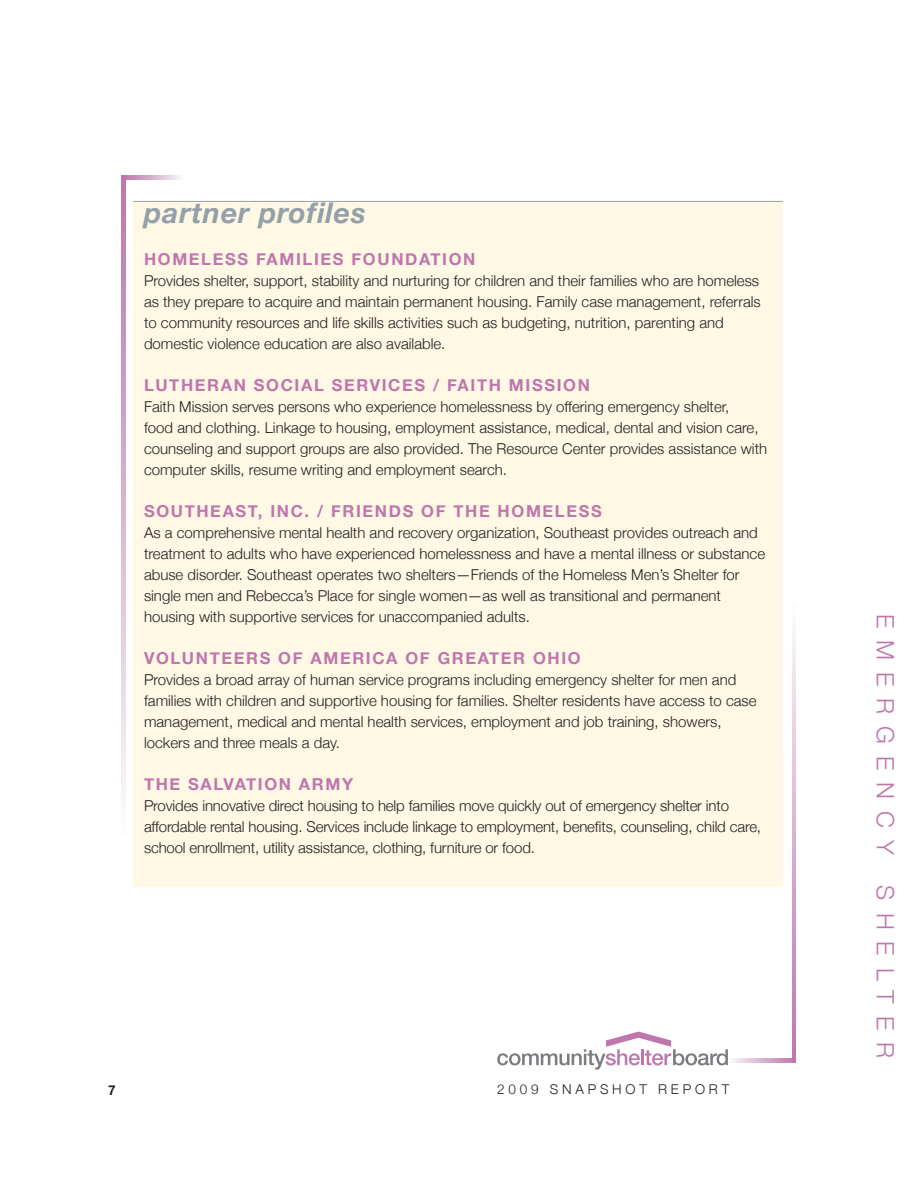
<style>
.page{position:relative;width:918px;height:1188px;background:#fff}
.page>*{position:absolute;margin:0;border:0;box-sizing:border-box;transform-origin:0 0}
.Copy{font:italic 700 28.5px "Helvetica Neue";letter-spacing:.03em;color:#94a0a9}
.Boxed_Info{font:300 24px "Helvetica Neue";letter-spacing:.5em;color:#be76ad}
.Subhead{font:700 16.5px "Helvetica Neue";letter-spacing:.1em;color:#be76ad}
.Copy-2{font:300 15px/21px "Helvetica Neue";color:#231f20}
.Subhead-2{font:300 15px/21px "Helvetica Neue";color:#231f20}
.t1{font:300 13.5px "Helvetica Neue";letter-spacing:.28em;color:#231f20}
.t2{font:700 13.5px "Helvetica Neue";color:#231f20}
</style>
<div class="page">
<svg style="left:732px;top:1059px;width:60px;height:3px"></svg>
<svg style="left:792px;top:629px;width:4px;height:433px;background:#d8b2d0"></svg>
<svg style="left:126px;top:176px;width:54px;height:3px"></svg>
<svg style="left:122px;top:176px;width:4px;height:624px;background:#d8b1d0"></svg>
<svg style="left:497px;top:1032px;width:231px;height:38px"></svg>
<div style="left:134px;top:202px;width:649px;height:685px;background:#fef8e4"></div>
<hr style="left:134px;top:201px;width:649px;height:1px;background:#94a0a9">
<p class="Copy" style="left:144px;top:195px;width:223px">partner profiles</p>
<p class="Subhead" style="left:144px;top:249px;width:333px">HOMELESS FAMILIES FOUNDATION</p>
<p class="Subhead-2" style="left:144px;top:270px;width:618px">Provides shelter, support, stability and nurturing for children and their families who are homeless as they prepare to acquire and maintain permanent housing. Family case management, referrals to community resources and life skills activities such as budgeting, nutrition, parenting and domestic violence education are also available.</p>
<p class="Subhead" style="left:144px;top:375px;width:448px">LUTHERAN SOCIAL SERVICES / FAITH MISSION</p>
<p class="Copy-2" style="left:144px;top:396px;width:625px">Faith Mission serves persons who experience homelessness by offering emergency shelter,<br>food and clothing. Linkage to housing, employment assistance, medical, dental and vision care, counseling and support groups are also provided. The Resource Center provides assistance with computer skills, resume writing and employment search.</p>
<p class="Subhead" style="left:144px;top:501px;width:459px">SOUTHEAST, INC. / FRIENDS OF THE HOMELESS</p>
<p class="Copy-2" style="left:144px;top:522px;width:623px">As a comprehensive mental health and recovery organization, Southeast provides outreach and treatment to adults who have experienced homelessness and have a mental illness or substance abuse disorder. Southeast operates two shelters—Friends of the Homeless Men’s Shelter for single men and Rebecca’s Place for single women—as well as transitional and permanent housing with supportive services for unaccompanied adults.</p>
<p class="Subhead" style="left:144px;top:648px;width:438px">VOLUNTEERS OF AMERICA OF GREATER OHIO</p>
<p class="Copy-2" style="left:144px;top:669px;width:614px">Provides a broad array of human service programs including emergency shelter for men and families with children and supportive housing for families. Shelter residents have access to case management, medical and mental health services, employment and job training, showers, lockers and three meals a day.</p>
<p class="Subhead" style="left:144px;top:774px;width:211px">THE SALVATION ARMY</p>
<p class="Copy-2" style="left:144px;top:795px;width:619px">Provides innovative direct housing to help families move quickly out of emergency shelter into affordable rental housing. Services include linkage to employment, benefits, counseling, child care, school enrollment, utility assistance, clothing, furniture or food.</p>
<p class="t2" style="left:108px;top:1081px;width:9px">7</p>
<p class="t1" style="left:497px;top:1081px;width:233px">2009 SNAPSHOT REPORT</p>
<p class="Boxed_Info" style="left:900px;top:614px;width:243px;rotate:90deg">EMERGENCY</p>
<p class="Boxed_Info" style="left:900px;top:885px;width:174px;rotate:90deg">SHELTER</p>
</div>
